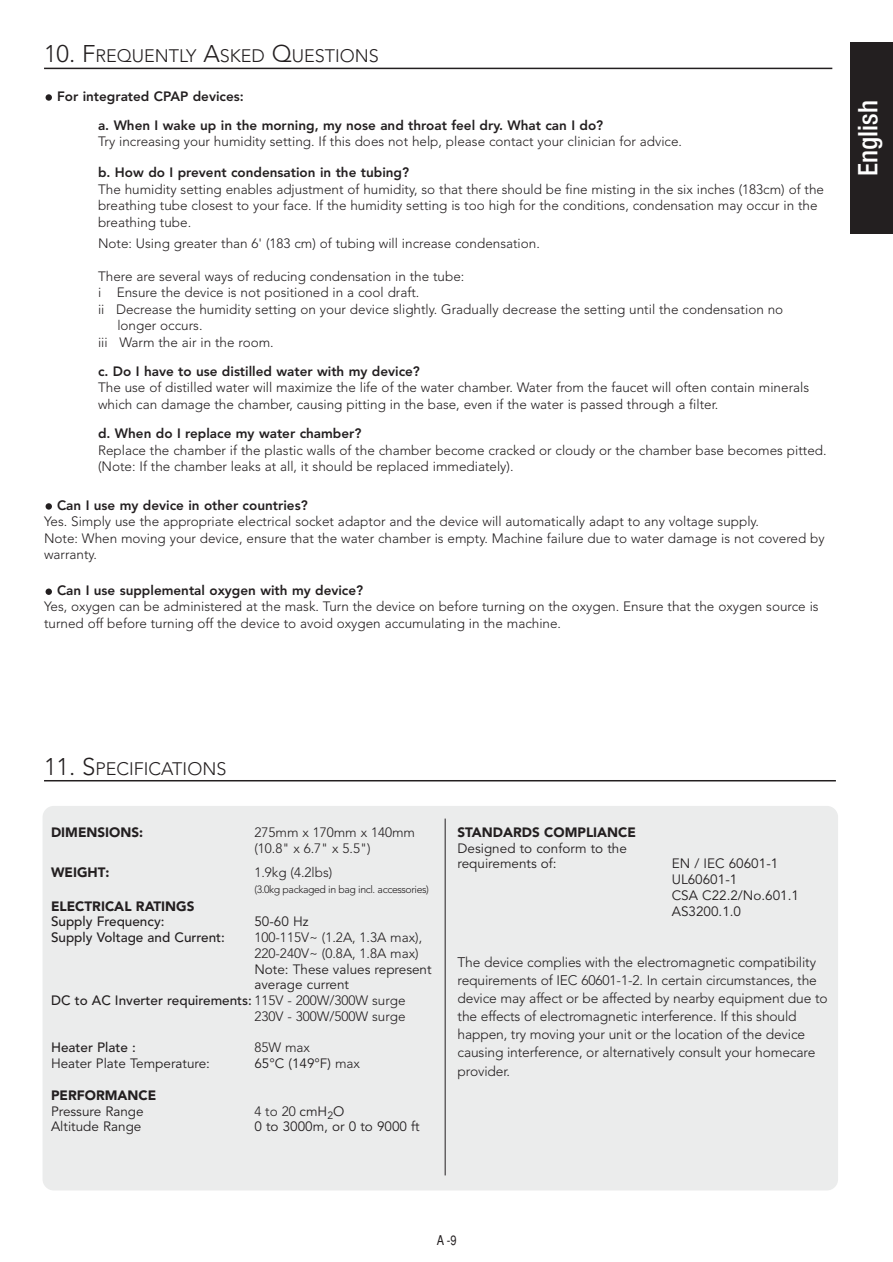
<style>
.page{position:relative;width:893px;height:1262px;background:#fff}
.page>*{position:absolute;margin:0;border:0;box-sizing:border-box;transform-origin:0 0}
.t1{font:500 condensed 27px "Helvetica Neue";color:#fff}
.t2{font:300 18px "Avenir";color:#231f20}
.t3{font:300 13.8px/18px "Avenir";letter-spacing:-.01em;color:#231f20}
.t4{font:300 13.5px/16.5px "Avenir";color:#231f20}
.t5{font:800 13.5px/29.2px "Avenir";color:#231f20}
.t6{font:13.5px/15.8px "Avenir";color:#231f20}
.t7{font:500 13.5px "Avenir";color:#231f20}
.t8{font:900 13.5px "Avenir";color:#231f20}
.t9{font:condensed 13.5px "Helvetica";color:#231f20}
.t10{font:300 10.5px "Avenir";letter-spacing:-.035em;color:#231f20}
.s1{font-size:24px}
.s2{font-weight:300}
.s3{font-weight:400}
</style>
<div class="page">
<div style="left:850px;top:43px;width:42px;height:191px;background:#231f20"></div>
<hr style="left:44px;top:68px;width:788px;height:1px;background:#231f20">
<div style="left:46px;top:588px;width:6px;height:7px;background:#231f20;border-radius:50%"></div>
<svg style="left:46px;top:503px;width:6px;height:6px"></svg>
<div style="left:46px;top:94px;width:6px;height:7px;background:#231f20;border-radius:50%"></div>
<div style="left:43px;top:806px;width:795px;height:384px;background:#ebecec;border-radius:11px"></div>
<hr style="left:445px;top:818px;width:1px;height:357px;background:#231f20">
<hr style="left:44px;top:780px;width:791px;height:1px;background:#231f20">
<h2 class="t2" style="left:44px;top:49px;width:336px"><span class="s1">10. F</span>REQUENTLY <span class="s1">A</span>SKED <span class="s1">Q</span>UESTIONS</h2>
<p class="t5" style="left:98px;top:82px;width:506px;text-indent:-41px">For integrated CPAP devices:<br>a. When I wake up in the morning, my nose and throat feel dry. What can I do?</p>
<p class="t4" style="left:98px;top:135px;width:585px">Try increasing your humidity setting. If this does not help, please contact your clinician for advice.</p>
<p class="t5" style="left:98px;top:159px;width:312px">b. How do I prevent condensation in the tubing?</p>
<p class="t4" style="left:98px;top:182px;width:727px">The humidity setting enables adjustment of humidity, so that there should be fine misting in the six inches (183cm) of the breathing tube closest to your face. If the humidity setting is too high for the conditions, condensation may occur in the breathing tube.</p>
<p class="t4" style="left:98px;top:236px;width:443px">Note: Using greater than 6' (183 cm) of tubing will increase condensation.</p>
<p class="t4" style="left:98px;top:269px;width:368px">There are several ways of reducing condensation in the tube:</p>
<p class="t4" style="left:98px;top:285px;width:323px">i Ensure the device is not positioned in a cool draft.</p>
<p class="t4" style="left:98px;top:302px;width:686px">ii Decrease the humidity setting on your device slightly. Gradually decrease the setting until the condensation no</p>
<p class="t4" style="left:117px;top:318px;width:87px">longer occurs.</p>
<p class="t4" style="left:98px;top:335px;width:177px">iii Warm the air in the room.</p>
<p class="t5" style="left:98px;top:357px;width:323px">c. Do I have to use distilled water with my device?</p>
<p class="t4" style="left:98px;top:380px;width:712px">The use of distilled water will maximize the life of the water chamber. Water from the faucet will often contain minerals which can damage the chamber, causing pitting in the base, even if the water is passed through a filter.</p>
<p class="t5" style="left:98px;top:420px;width:265px">d. When do I replace my water chamber?</p>
<p class="t4" style="left:98px;top:443px;width:730px">Replace the chamber if the plastic walls of the chamber become cracked or cloudy or the chamber base becomes pitted. (Note: If the chamber leaks at all, it should be replaced immediately).</p>
<p class="t5" style="left:57px;top:491px;width:252px">Can I use my device in other countries?</p>
<p class="t4" style="left:44px;top:514px;width:782px">Yes. Simply use the appropriate electrical socket adaptor and the device will automatically adapt to any voltage supply.<br>Note: When moving your device, ensure that the water chamber is empty. Machine failure due to water damage is not covered by warranty.</p>
<p class="t5" style="left:57px;top:577px;width:308px">Can I use supplemental oxygen with my device?</p>
<p class="t4" style="left:44px;top:599px;width:776px">Yes, oxygen can be administered at the mask. Turn the device on before turning on the oxygen. Ensure that the oxygen source is turned off before turning off the device to avoid oxygen accumulating in the machine.</p>
<h1 class="t1" style="left:858px;top:176px;width:77px;rotate:-90deg">English</h1>
<h2 class="t2" style="left:44px;top:761px;width:184px"><span class="s1">11. S</span>PECIFICATIONS</h2>
<p class="t8" style="left:51px;top:826px;width:94px">DIMENSIONS:</p>
<p class="t4" style="left:254px;top:825px;width:162px;line-height:15.8px">275mm x 170mm x 140mm (10.8" x 6.7" x 5.5")</p>
<p class="t8" style="left:51px;top:866px;width:60px">WEIGHT:</p>
<p class="t4" style="left:254px;top:865px;width:79px">1.9kg (4.2lbs)</p>
<p class="t10" style="left:254px;top:884px;width:176px">(3.0kg packaged in bag incl. accessories)</p>
<p class="t8" style="left:51px;top:900px;width:145px">ELECTRICAL RATINGS</p>
<p class="t7" style="left:51px;top:916px;width:115px">Supply Frequency:</p>
<p class="t6" style="left:254px;top:915px;width:56px">50-60 Hz</p>
<p class="t7" style="left:51px;top:932px;width:175px">Supply Voltage and Current:</p>
<p class="t4" style="left:254px;top:930px;width:169px;line-height:15.8px">100-115V~ (1.2A, 1.3A max),<br>220-240V~ (0.8A, 1.8A max)</p>
<p class="t6" style="left:254px;top:962px;width:179px">Note: These values represent</p>
<p class="t6" style="left:254px;top:978px;width:96px">average current</p>
<p class="t7" style="left:51px;top:995px;width:356px">DC to AC Inverter requirements: <span class="s2">115V - 200W/300W surge</span></p>
<p class="t4" style="left:254px;top:1009px;width:153px">230V - 300W/500W surge</p>
<p class="t7" style="left:51px;top:1042px;width:86px">Heater Plate :</p>
<p class="t4" style="left:254px;top:1040px;width:57px">85W max</p>
<p class="t6" style="left:51px;top:1057px;width:160px">Heater Plate Temperature:</p>
<p class="t6" style="left:254px;top:1057px;width:107px">65°C (149°F) <span class="s2">max</span></p>
<p class="t8" style="left:51px;top:1089px;width:107px">PERFORMANCE</p>
<p class="t6" style="left:51px;top:1104px;width:94px">Pressure Range</p>
<p class="t4" style="left:254px;top:1103px;width:91px">4 to 20 <span class="s3">cmH</span><sub>2</sub><span class="s3">O</span></p>
<p class="t6" style="left:51px;top:1120px;width:92px">Altitude Range</p>
<p class="t6" style="left:254px;top:1120px;width:167px">0 to 3000m, or 0 to 9000 ft</p>
<p class="t8" style="left:457px;top:826px;width:180px">STANDARDS COMPLIANCE</p>
<p class="t6" style="left:457px;top:841px;width:171px">Designed to conform to the requirements of:</p>
<p class="t6" style="left:671px;top:857px;width:129px">EN / IEC 60601-1<br>UL60601-1<br>CSA C22.2/No.601.1<br>AS3200.1.0</p>
<p class="t3" style="left:457px;top:954px;width:372px">The device complies with the electromagnetic compatibility requirements of IEC 60601-1-2. In certain circumstances, the device may affect or be affected by nearby equipment due to the effects of electromagnetic interference. If this should happen, try moving your unit or the location of the device causing interference, or alternatively consult your homecare provider.</p>
<p class="t9" style="left:436px;top:1235px;width:21px">A-9</p>
</div>
